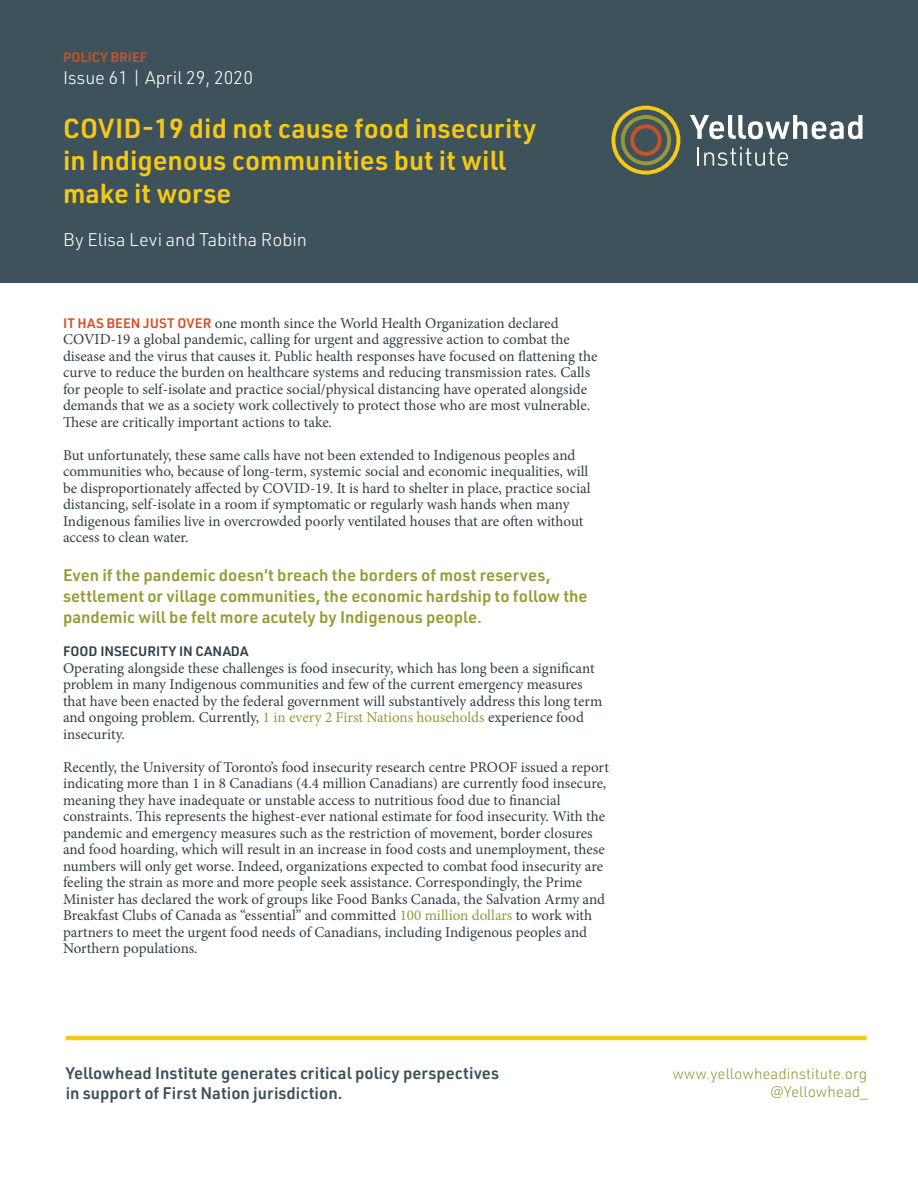
<style>
.page{position:relative;width:918px;height:1188px;background:#fff}
.page>*{position:absolute;margin:0;border:0;box-sizing:border-box;transform-origin:0 0}
.t1{font:600 27px "URWDIN";color:#f5c914}
.t2{font:300 18px "URWDIN";color:#fff}
.t3{font:600 16.5px/21px "URWDIN";color:#979c37}
.t4{font:600 16.5px/19.8px "URWDIN";color:#3e525b}
.t5{font:15px/16.5px "Minion Pro";color:#2f3f48}
.t6{font:300 15px "URWDIN";color:#949938}
.t7{font:600 13.5px "URWDIN";color:#2f3f48}
.t8{font:600 13.5px "URWDIN";color:#c75429}
.s1{font-family:"URWDIN";font-weight:600;font-size:13.5px;color:#db4e22}
.s2{color:#949938}
</style>
<div class="page">
<div style="left:0;top:0;width:918px;height:283px;background:#3e525b"></div>
<svg style="left:690px;top:115px;width:173px;height:24px"></svg>
<svg style="left:697px;top:147px;width:91px;height:19px"></svg>
<svg style="left:611px;top:106px;width:69px;height:69px"></svg>
<hr style="left:66px;top:1036px;width:801px;height:4px;background:#f5c914">
<p class="t8" style="left:63px;top:48px;width:86px">POLICY BRIEF</p>
<p class="t2" style="left:63px;top:66px;width:192px">Issue 61 | April 29, 2020</p>
<p class="t1" style="left:63px;top:110px;width:475px">COVID-19 did not cause food insecurity</p>
<p class="t1" style="left:63px;top:142px;width:445px">in Indigenous communities but it will</p>
<p class="t1" style="left:63px;top:175px;width:170px">make it worse</p>
<p class="t2" style="left:63px;top:228px;width:246px">By Elisa Levi and Tabitha Robin</p>
<p class="t5" style="left:63px;top:315px;width:536px"><span class="s1">IT HAS BEEN JUST OVER</span> one month since the World Health Organization declared COVID-19 a global pandemic, calling for urgent and aggressive action to combat the disease and the virus that causes it. Public health responses have focused on flattening the curve to reduce the burden on healthcare systems and reducing transmission rates. Calls for people to self-isolate and practice social/physical distancing have operated alongside demands that we as a society work collectively to protect those who are most vulnerable.<br>These are critically important actions to take.</p>
<p class="t5" style="left:63px;top:447px;width:529px">But unfortunately, these same calls have not been extended to Indigenous peoples and communities who, because of long-term, systemic social and economic inequalities, will be disproportionately affected by COVID-19. It is hard to shelter in place, practice social distancing, self-isolate in a room if symptomatic or regularly wash hands when many Indigenous families live in overcrowded poorly ventilated houses that are often without access to clean water.</p>
<p class="t3" style="left:63px;top:564px;width:526px">Even if the pandemic doesn’t breach the borders of most reserves, settlement or village communities, the economic hardship to follow the pandemic will be felt more acutely by Indigenous people.</p>
<p class="t7" style="left:63px;top:642px;width:187px">FOOD INSECURITY IN CANADA</p>
<p class="t5" style="left:63px;top:660px;width:541px">Operating alongside these challenges is food insecurity, which has long been a significant problem in many Indigenous communities and few of the current emergency measures that have been enacted by the federal government will substantively address this long term and ongoing problem. Currently, <span class="s2">1 in every 2 First Nations households</span> experience food insecurity.</p>
<p class="t5" style="left:63px;top:759px;width:547px">Recently, the University of Toronto’s food insecurity research centre PROOF issued a report indicating more than 1 in 8 Canadians (4.4 million Canadians) are currently food insecure, meaning they have inadequate or unstable access to nutritious food due to financial constraints. This represents the highest-ever national estimate for food insecurity. With the pandemic and emergency measures such as the restriction of movement, border closures and food hoarding, which will result in an increase in food costs and unemployment, these numbers will only get worse. Indeed, organizations expected to combat food insecurity are feeling the strain as more and more people seek assistance. Correspondingly, the Prime Minister has declared the work of groups like Food Banks Canada, the Salvation Army and Breakfast Clubs of Canada as “essential” and committed <span class="s2">100 million dollars</span> to work with partners to meet the urgent food needs of Canadians, including Indigenous peoples and Northern populations.</p>
<p class="t4" style="left:66px;top:1063px;width:435px">Yellowhead Institute generates critical policy perspectives in support of First Nation jurisdiction.</p>
<p class="t6" style="left:672px;top:1064px;width:197px">www.yellowheadinstitute.org</p>
<p class="t6" style="left:771px;top:1082px;width:98px">@Yellowhead_</p>
</div>
